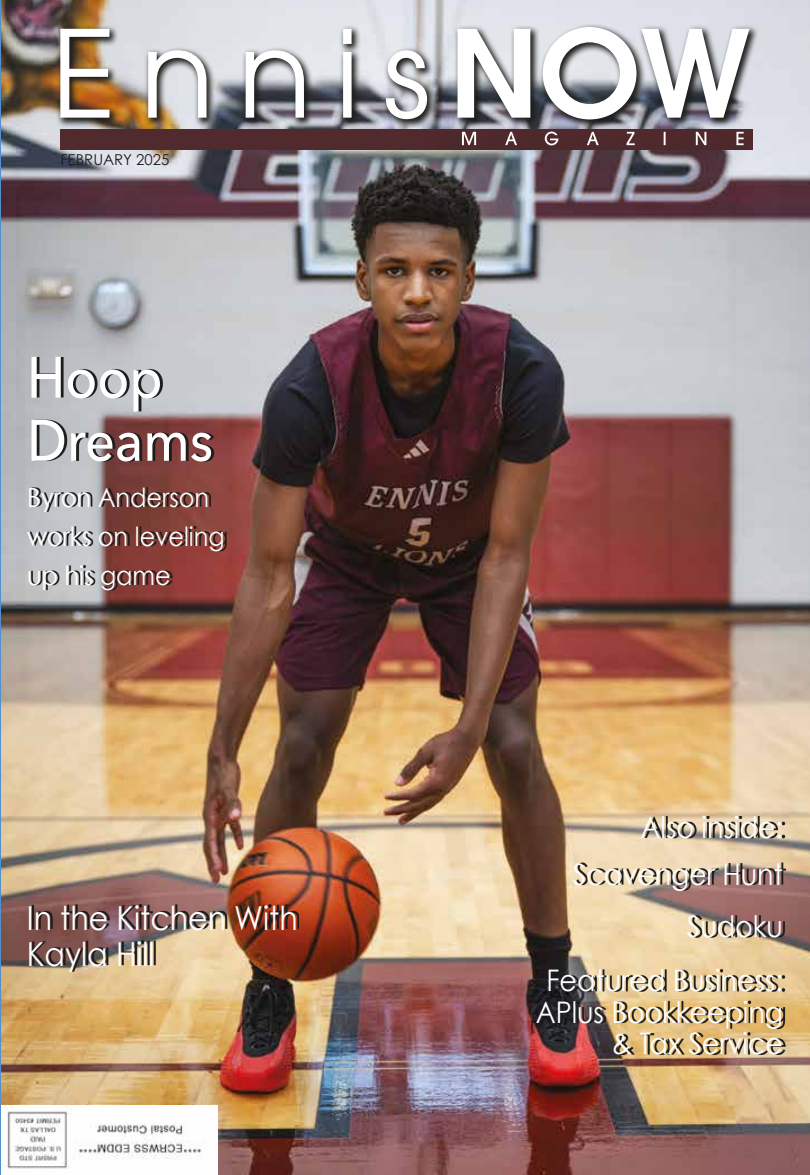
<style>
.page{position:relative;width:810px;height:1175px;background:#fff}
.page>*{position:absolute;margin:0;border:0;box-sizing:border-box;transform-origin:0 0}
.t1{font:500 57.75px/63px "Avenir Next";color:#fff;scale:.91 1}
.t2{font:33px/36px "Century Gothic";color:#fff;scale:.91 1}
.t3{font:29.7px/46.5px "Century Gothic";color:#fff;text-align:right;scale:.91 1}
.t4{font:26.4px/39px "Century Gothic";color:#fff;scale:.91 1}
.t5{font:15px "Century Gothic";color:#1d1d1b}
</style>
<div class="page">
<img style="left:0;top:0;width:810px;height:1174px">
<img style="left:0;top:1105px;width:218px;height:68px">
<svg style="left:30px;top:487px;width:196px;height:103px;background:#8e6664"></svg>
<svg style="left:35px;top:357px;width:179px;height:104px;background:#908688"></svg>
<img style="left:539px;top:816px;width:246px;height:239px">
<img style="left:32px;top:904px;width:267px;height:68px">
<div style="left:60px;top:129px;width:692px;height:21px;background:#502a2d"></div>
<div style="left:426px;top:121px;width:325px;height:56px;background:#1d1d1b;opacity:.75"></div>
<svg style="left:462px;top:132px;width:282px;height:13px"></svg>
<img style="left:56px;top:23px;width:703px;height:107px">
<svg style="left:60px;top:27px;width:689px;height:92px"></svg>
<p class="t5" style="left:60px;top:151px;width:111px">FEBRUARY 2025</p>
<h1 class="t1" style="left:27px;top:344px;width:206px">Hoop<br>Dreams</h1>
<p class="t4" style="left:27px;top:477px;width:219px">Byron Anderson works on leveling up his game</p>
<p class="t2" style="left:27px;top:899px;width:299px">In the Kitchen With<br>Kayla Hill</p>
<p class="t3" style="left:573px;top:804px;width:232px">Also inside:<br>Scavenger Hunt</p>
<p class="t3" style="left:547px;top:899px;width:261px;line-height:54px">Sudoku<br>Featured Business:</p>
<p class="t3" style="left:536px;top:996px;width:273px;line-height:31.5px">APlus Bookkeeping &amp; Tax Service</p>
</div>
